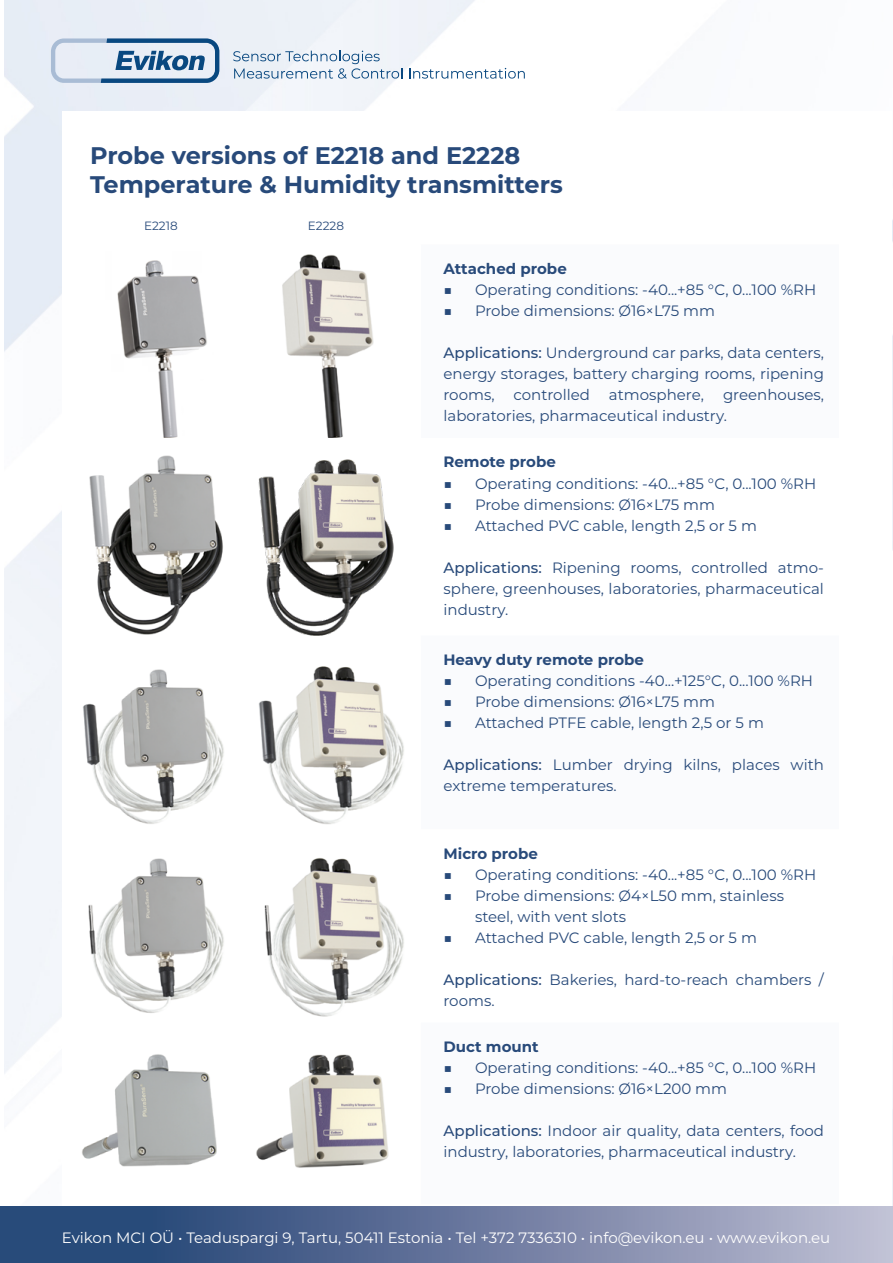
<style>
.page{position:relative;width:893px;height:1263px;background:#fff}
.page>*{position:absolute;margin:0;border:0;box-sizing:border-box;transform-origin:0 0}
.t1{font:700 24px/28.8px "Montserrat";color:#284a7a}
.t2{font:15px/21px "Montserrat";color:#284a7a}
.t3{font:15px "Montserrat";color:#fff}
.t4{font:700 15px "Montserrat";color:#284a7a}
.t5{font:12px "Montserrat";color:#284a7a}
.s1{font-weight:500}
</style>
<div class="page">
<img style="left:4px;top:0;width:889px;height:1206px">
<div style="left:62px;top:111px;width:830px;height:1151px;background:#fff"></div>
<svg style="left:51px;top:38px;width:168px;height:45px;background:#a7bdd3"></svg>
<svg style="left:233px;top:51px;width:169px;height:28px"></svg>
<svg style="left:409px;top:68px;width:116px;height:11px"></svg>
<svg style="left:0;top:1206px;width:893px;height:57px;background:#67789e"></svg>
<img style="left:117px;top:260px;width:90px;height:178px">
<img style="left:282px;top:254px;width:92px;height:184px">
<img style="left:89px;top:455px;width:305px;height:180px">
<img style="left:83px;top:669px;width:141px;height:155px">
<img style="left:259px;top:666px;width:145px;height:158px">
<img style="left:88px;top:858px;width:136px;height:155px">
<img style="left:264px;top:858px;width:140px;height:159px">
<img style="left:82px;top:1054px;width:135px;height:113px">
<img style="left:256px;top:1054px;width:133px;height:114px">
<h1 class="t1" style="left:90px;top:140px;width:474px">Probe versions of E2218 and E2228<br>Temperature &amp; Humidity transmitters</h1>
<p class="t5" style="left:144px;top:218px;width:35px">E2218</p>
<p class="t5" style="left:308px;top:218px;width:38px">E2228</p>
<p class="t4" style="left:443px;top:258px;width:125px">Attached probe</p>
<p class="t2" style="left:443px;top:279px;width:374px">■ Operating conditions: -40...+85 °C, 0...100 %RH</p>
<p class="t2" style="left:443px;top:300px;width:273px">■ Probe dimensions: Ø16×L75 mm</p>
<p class="t2" style="left:443px;top:342px;width:382px;text-align:justify"><span class="s1">Applications:</span> Underground car parks, data centers, energy storages, battery charging rooms, ripening rooms,</p>
<p class="t2" style="left:443px;top:384px;width:382px;text-indent:279px">greenhouses, laboratories, pharmaceutical industry.</p>
<p class="t4" style="left:443px;top:451px;width:114px">Remote probe</p>
<p class="t2" style="left:443px;top:472px;width:374px">■ Operating conditions: -40...+85 °C, 0...100 %RH</p>
<p class="t2" style="left:443px;top:493px;width:273px">■ Probe dimensions: Ø16×L75 mm</p>
<p class="t2" style="left:443px;top:514px;width:315px">■ Attached PVC cable, length 2,5 or 5 m</p>
<p class="t2" style="left:443px;top:556px;width:382px;text-align:justify"><span class="s1">Applications:</span> Ripening rooms, controlled atmo&shy;sphere, greenhouses, laboratories, pharmaceutical industry.</p>
<p class="t4" style="left:443px;top:649px;width:202px">Heavy duty remote probe</p>
<p class="t2" style="left:443px;top:670px;width:371px">■ Operating conditions -40...+125°C, 0...100 %RH</p>
<p class="t2" style="left:443px;top:691px;width:273px">■ Probe dimensions: Ø16×L75 mm</p>
<p class="t2" style="left:443px;top:712px;width:322px">■ Attached PTFE cable, length 2,5 or 5 m</p>
<p class="t2" style="left:443px;top:754px;width:382px"><span class="s1">Applications:</span> Lumber drying kilns, places with extreme temperatures.</p>
<p class="t2" style="left:513px;top:384px;width:78px">controlled</p>
<p class="t2" style="left:609px;top:384px;width:97px">atmosphere,</p>
<p class="t4" style="left:443px;top:842px;width:96px">Micro probe</p>
<p class="t2" style="left:443px;top:863px;width:374px">■ Operating conditions: -40...+85 °C, 0...100 %RH</p>
<p class="t2" style="left:475px;top:884px;width:311px;text-indent:-32px">■ Probe dimensions: Ø4×L50 mm, stainless steel, with vent slots</p>
<p class="t2" style="left:443px;top:926px;width:315px">■ Attached PVC cable, length 2,5 or 5 m</p>
<p class="t2" style="left:443px;top:968px;width:382px"><span class="s1">Applications:</span> Bakeries, hard-to-reach chambers / rooms.</p>
<p class="t4" style="left:443px;top:1036px;width:97px">Duct mount</p>
<p class="t2" style="left:443px;top:1057px;width:374px">■ Operating conditions: -40...+85 °C, 0...100 %RH</p>
<p class="t2" style="left:443px;top:1078px;width:285px">■ Probe dimensions: Ø16×L200 mm</p>
<p class="t2" style="left:443px;top:1120px;width:382px"><span class="s1">Applications:</span> Indoor air quality, data centers, food industry, laboratories, pharmaceutical industry.</p>
<p class="t3" style="left:62px;top:1227px;width:770px">Evikon MCI OÜ • Teaduspargi 9, Tartu, 50411 Estonia • Tel +372 7336310 • info@evikon.eu • www.evikon.eu</p>
</div>
